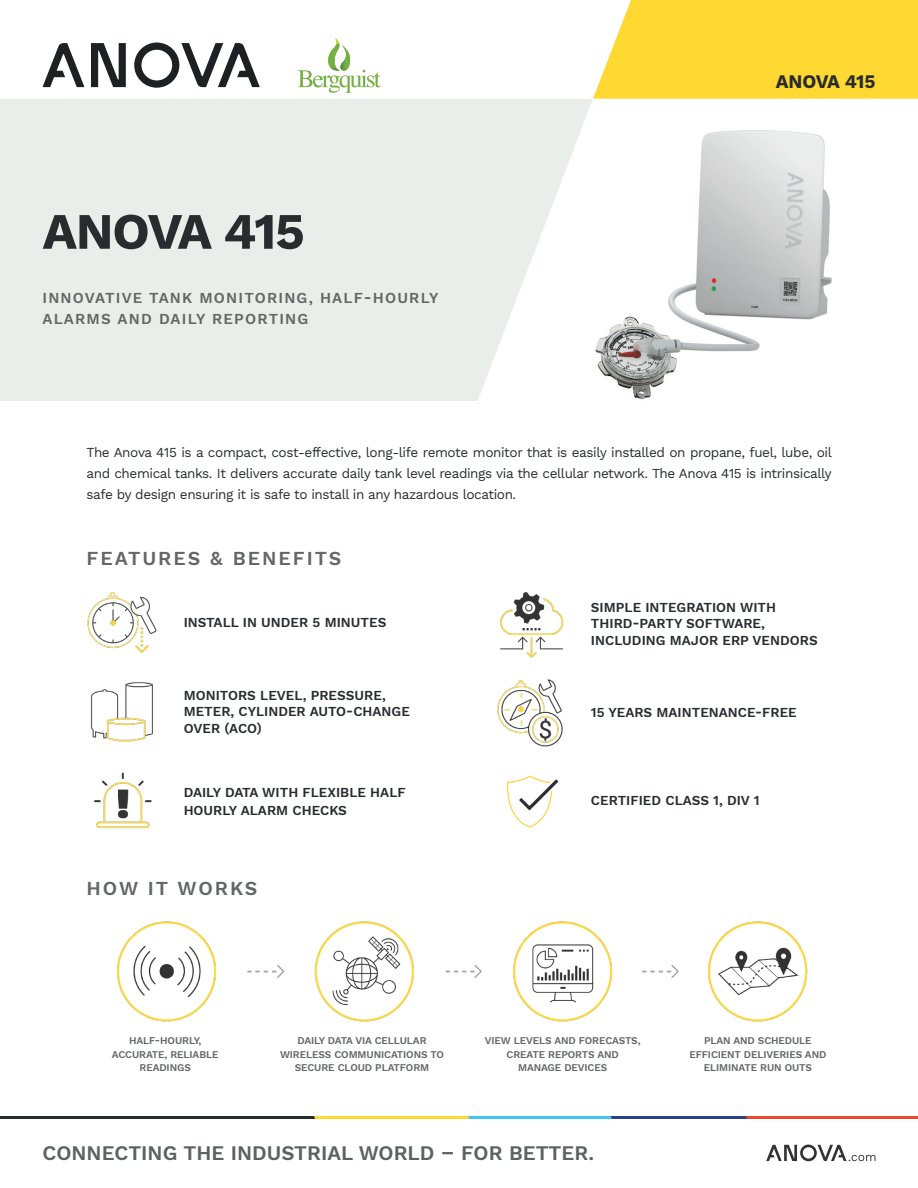
<style>
.page{position:relative;width:918px;height:1188px;background:#fff}
.page>*{position:absolute;margin:0;border:0;box-sizing:border-box;transform-origin:0 0}
.t1{font:700 51px "Work Sans";letter-spacing:-.035em;color:#292c2f}
.t2{font:600 20.4px "Work Sans";color:#5d6161}
.t3{font:600 19.5px "Work Sans";letter-spacing:.1em;color:#656666}
.t4{font:700 18.9px "Work Sans";letter-spacing:-.02em;color:#292c2f}
.t5{font:600 15px/21px "Work Sans";letter-spacing:.08em;color:#656666}
.t6{font:13.5px/21px "Work Sans";letter-spacing:-.03em;color:#292c2f;text-align:justify}
.t7{font:600 13.5px/16.5px "Work Sans";color:#292c2f}
.t8{font:600 10.2px/13.8px "Work Sans";letter-spacing:-.01em;color:#656666;text-align:center}
</style>
<div class="page">
<div style="left:593px;top:0;width:325px;height:99px;background:#ffd831"></div>
<div style="left:0;top:99px;width:918px;height:1017px;background:#eaeeea"></div>
<svg style="left:478px;top:99px;width:440px;height:302px;fill:#fff"></svg>
<svg style="left:91px;top:43px;width:35px;height:44px"></svg>
<svg style="left:43px;top:43px;width:41px;height:44px"></svg>
<svg style="left:134px;top:43px;width:126px;height:45px"></svg>
<svg style="left:314px;top:1116px;width:604px;height:46px"></svg>
<div style="left:0;top:401px;width:918px;height:715px;background:#fff"></div>
<img style="left:590px;top:122px;width:251px;height:279px">
<img style="left:87px;top:592px;width:70px;height:61px">
<img style="left:91px;top:682px;width:62px;height:60px">
<img style="left:94px;top:772px;width:58px;height:57px">
<img style="left:497px;top:679px;width:66px;height:68px">
<img style="left:500px;top:592px;width:64px;height:66px">
<img style="left:117px;top:921px;width:691px;height:101px">
<svg style="left:507px;top:776px;width:51px;height:51px"></svg>
<svg style="left:298px;top:38px;width:83px;height:55px"></svg>
<h1 class="t1" style="left:43px;top:202px;width:264px">ANOVA 415</h1>
<p class="t5" style="left:43px;top:288px;width:397px">INNOVATIVE TANK MONITORING, HALF-HOURLY<br>ALARMS AND DAILY REPORTING</p>
<h3 class="t4" style="left:776px;top:70px;width:101px">ANOVA 415</h3>
<p class="t6" style="left:87px;top:442px;width:747px">The Anova 415 is a compact, cost-effective, long-life remote monitor that is easily installed on propane, fuel, lube, oil and chemical tanks. It delivers accurate daily tank level readings via the cellular network. The Anova 415 is intrinsically safe by design ensuring it is safe to install in any hazardous location.</p>
<h3 class="t3" style="left:87px;top:547px;width:256px">FEATURES &amp; BENEFITS</h3>
<p class="t7" style="left:184px;top:615px;width:204px">INSTALL IN UNDER 5 MINUTES</p>
<p class="t7" style="left:184px;top:688px;width:228px">MONITORS LEVEL, PRESSURE,<br>METER, CYLINDER AUTO-CHANGE<br>OVER (ACO)</p>
<p class="t7" style="left:184px;top:784px;width:224px;line-height:18px">DAILY DATA WITH FLEXIBLE HALF<br>HOURLY ALARM CHECKS</p>
<h3 class="t3" style="left:87px;top:877px;width:172px">HOW IT WORKS</h3>
<p class="t7" style="left:591px;top:600px;width:228px">SIMPLE INTEGRATION WITH<br>THIRD-PARTY SOFTWARE,<br>INCLUDING MAJOR ERP VENDORS</p>
<p class="t7" style="left:591px;top:705px;width:207px">15 YEARS MAINTENANCE-FREE</p>
<p class="t7" style="left:591px;top:793px;width:170px">CERTIFIED CLASS 1, DIV 1</p>
<p class="t8" style="left:112px;top:1034px;width:108px">HALF-HOURLY,<br>ACCURATE, RELIABLE<br>READINGS</p>
<p class="t8" style="left:280px;top:1034px;width:166px">DAILY DATA VIA CELLULAR<br>WIRELESS COMMUNICATIONS TO<br>SECURE CLOUD PLATFORM</p>
<p class="t8" style="left:485px;top:1034px;width:157px">VIEW LEVELS AND FORECASTS,<br>CREATE REPORTS AND<br>MANAGE DEVICES</p>
<p class="t8" style="left:689px;top:1034px;width:139px">PLAN AND SCHEDULE<br>EFFICIENT DELIVERIES AND<br>ELIMINATE RUN OUTS</p>
<h2 class="t2" style="left:43px;top:1141px;width:553px">CONNECTING THE INDUSTRIAL WORLD – FOR BETTER.</h2>
</div>
